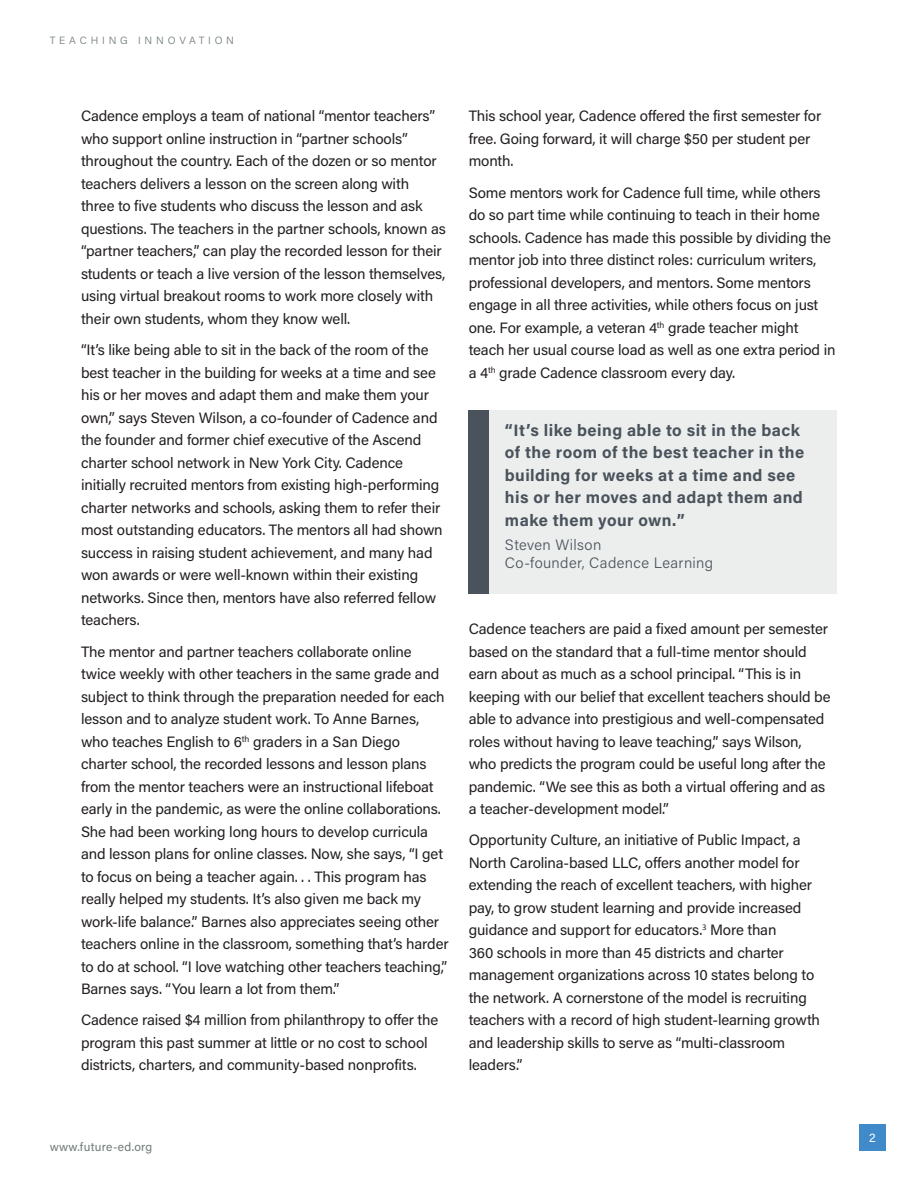
<style>
.page{position:relative;width:918px;height:1188px;background:#fff}
.page>*{position:absolute;margin:0;border:0;box-sizing:border-box;transform-origin:0 0}
.pull_quote{font:700 16.5px/22.5px "Acumin Pro";letter-spacing:.025em;color:#4a525b}
.text1_Acumin_Reg{font:15px/22.5px "Acumin Pro";letter-spacing:-.01em;color:#231f20}
.pull_quote_author{font:300 15px/18px "Acumin Pro";letter-spacing:.025em;color:#4a525b}
.t1{font:12px "Acumin Pro";letter-spacing:.02em;color:#707b7a}
.t2{font:12px "Acumin Pro";color:#fff}
.t3{font:300 10.5px "Acumin Pro";letter-spacing:.36em;color:#707b7a}
</style>
<div class="page">
<div style="left:859px;top:1124px;width:27px;height:27px;background:#408ac9"></div>
<div style="left:489px;top:410px;width:348px;height:184px;background:#ebeeed"></div>
<div style="left:469px;top:410px;width:20px;height:184px;background:#4a525b"></div>
<p class="t3" style="left:50px;top:34px;width:186px">TEACHING INNOVATION</p>
<p class="text1_Acumin_Reg" style="left:81px;top:104px;width:366px">Cadence employs a team of national “mentor teachers” who support online instruction in “partner schools” throughout the country. Each of the dozen or so mentor teachers delivers a lesson on the screen along with three to five students who discuss the lesson and ask questions. The teachers in the partner schools, known as “partner teachers,” can play the recorded lesson for their students or teach a live version of the lesson themselves, using virtual breakout rooms to work more closely with their own students, whom they know well.</p>
<p class="text1_Acumin_Reg" style="left:81px;top:338px;width:363px">“It’s like being able to sit in the back of the room of the best teacher in the building for weeks at a time and see his or her moves and adapt them and make them your own,” says Steven Wilson, a co-founder of Cadence and the founder and former chief executive of the Ascend charter school network in New York City. Cadence initially recruited mentors from existing high-performing charter networks and schools, asking them to refer their most outstanding educators. The mentors all had shown success in raising student achievement, and many had won awards or were well-known within their existing networks. Since then, mentors have also referred fellow teachers.</p>
<p class="text1_Acumin_Reg" style="left:81px;top:639px;width:369px">The mentor and partner teachers collaborate online twice weekly with other teachers in the same grade and subject to think through the preparation needed for each lesson and to analyze student work. To Anne Barnes, who teaches English to 6<sup>th</sup> graders in a San Diego charter school, the recorded lessons and lesson plans from the mentor teachers were an instructional lifeboat early in the pandemic, as were the online collaborations.<br>She had been working long hours to develop curricula and lesson plans for online classes. Now, she says, “I get to focus on being a teacher again. . . This program has really helped my students. It’s also given me back my work-life balance.” Barnes also appreciates seeing other teachers online in the classroom, something that’s harder to do at school. “I love watching other teachers teaching,” Barnes says. “You learn a lot from them.”</p>
<p class="text1_Acumin_Reg" style="left:81px;top:1008px;width:359px">Cadence raised $4 million from philanthropy to offer the program this past summer at little or no cost to school districts, charters, and community-based nonprofits.</p>
<p class="text1_Acumin_Reg" style="left:469px;top:104px;width:354px">This school year, Cadence offered the first semester for free. Going forward, it will charge $50 per student per month.</p>
<p class="text1_Acumin_Reg" style="left:469px;top:180px;width:368px">Some mentors work for Cadence full time, while others do so part time while continuing to teach in their home schools. Cadence has made this possible by dividing the mentor job into three distinct roles: curriculum writers, professional developers, and mentors. Some mentors engage in all three activities, while others focus on just one. For example, a veteran 4<sup>th</sup> grade teacher might teach her usual course load as well as one extra period in a 4<sup>th</sup> grade Cadence classroom every day.</p>
<p class="pull_quote" style="left:505px;top:418px;width:301px">“It’s like being able to sit in the back of the room of the best teacher in the building for weeks at a time and see his or her moves and adapt them and make them your own.”</p>
<p class="pull_quote_author" style="left:505px;top:536px;width:210px">Steven Wilson<br>Co-founder, Cadence Learning</p>
<p class="text1_Acumin_Reg" style="left:469px;top:617px;width:363px">Cadence teachers are paid a fixed amount per semester based on the standard that a full-time mentor should earn about as much as a school principal. “This is in keeping with our belief that excellent teachers should be able to advance into prestigious and well-compensated roles without having to leave teaching,” says Wilson, who predicts the program could be useful long after the pandemic. “We see this as both a virtual offering and as a teacher-development model.”</p>
<p class="text1_Acumin_Reg" style="left:469px;top:828px;width:353px">Opportunity Culture, an initiative of Public Impact, a North Carolina-based LLC, offers another model for extending the reach of excellent teachers, with higher pay, to grow student learning and provide increased guidance and support for educators.<sup>3</sup> More than<br>360 schools in more than 45 districts and charter management organizations across 10 states belong to the network. A cornerstone of the model is recruiting teachers with a record of high student-learning growth and leadership skills to serve as “multi-classroom leaders.”</p>
<p class="t1" style="left:50px;top:1139px;width:104px">www.future-ed.org</p>
<p class="t2" style="left:869px;top:1129px;width:8px">2</p>
</div>
